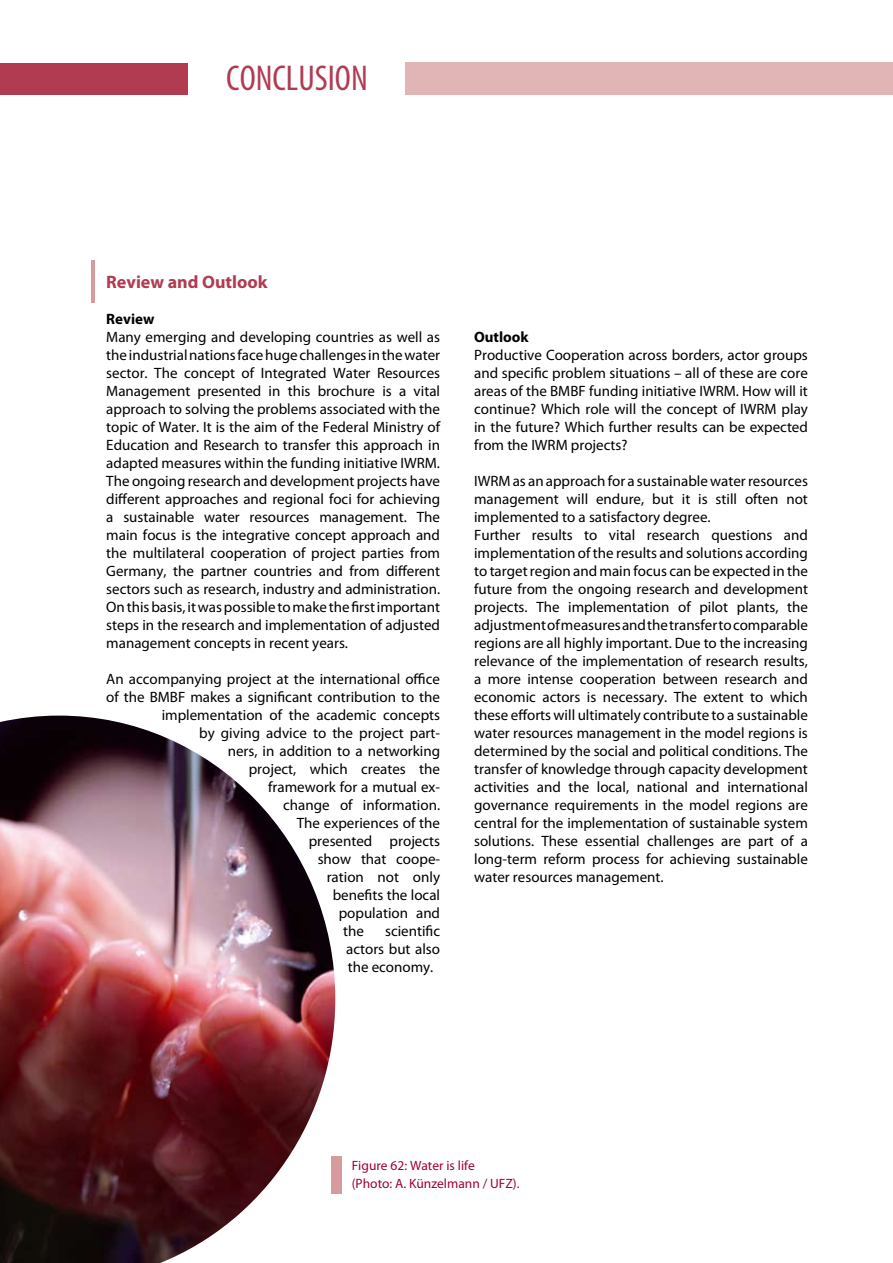
<style>
.page{position:relative;width:893px;height:1263px;background:#fff}
.page>*{position:absolute;margin:0;border:0;box-sizing:border-box;transform-origin:0 0}
.t1{font:condensed 36px "Myriad Pro";color:#b13b51}
.t2{font:700 18px "Myriad Pro";color:#b13b51}
.t3{font:15px/18px "Myriad Pro";color:#000;text-align:justify}
.t4{font:700 15px "Myriad Pro";color:#000}
.t5{font:13.5px/18px "Myriad Pro";color:#9f0033}
</style>
<div class="page">
<div style="left:0;top:63px;width:187px;height:31px;background:#b13b51"></div>
<hr style="left:91px;top:261px;width:3px;height:42px;background:#d79b9e">
<img style="left:0;top:715px;width:335px;height:548px">
<div style="left:331px;top:1156px;width:10px;height:37px;background:#d79b9e"></div>
<div style="left:405px;top:63px;width:488px;height:32px;background:#e1b4b5"></div>
<h1 class="t1" style="left:226px;top:56px;width:143px">CONCLUSION</h1>
<p class="t2" style="left:106px;top:270px;width:163px">Review and Outlook</p>
<p class="t4" style="left:106px;top:309px;width:50px">Review</p>
<p class="t3" style="left:106px;top:328px;width:335px">Many emerging and developing countries as well as the industrial nations face huge challenges in the water sector. The concept of Integrated Water Resources Management presented in this brochure is a vital approach to solving the problems associated with the topic of Water. It is the aim of the Federal Ministry of Education and Research to transfer this approach in adapted measures within the funding initiative IWRM.<br>The ongoing research and development projects have different approaches and regional foci for achieving a sustainable water resources management. The main focus is the integrative concept approach and the multilateral cooperation of project parties from Germany, the partner countries and from different sectors such as research, industry and administration.<br>On this basis, it was possible to make the first important steps in the research and implementation of adjusted management concepts in recent years.</p>
<p class="t3" style="left:106px;top:670px;width:335px">An accompanying project at the international office</p>
<p class="t3" style="left:106px;top:688px;width:335px">of the BMBF makes a significant contribution to the</p>
<p class="t3" style="left:162px;top:706px;width:280px">implementation of the academic concepts</p>
<p class="t3" style="left:199px;top:724px;width:242px">by giving advice to the project part-</p>
<p class="t3" style="left:228px;top:742px;width:214px">ners, in addition to a networking</p>
<p class="t3" style="left:249px;top:760px;width:193px">project, which creates the</p>
<p class="t3" style="left:268px;top:778px;width:173px">framework for a mutual ex-</p>
<p class="t3" style="left:283px;top:796px;width:158px">change of information.</p>
<p class="t3" style="left:297px;top:814px;width:145px">The experiences of the</p>
<p class="t3" style="left:309px;top:832px;width:133px">presented projects</p>
<p class="t3" style="left:318px;top:850px;width:124px">show that coope-</p>
<p class="t3" style="left:327px;top:868px;width:115px">ration not only</p>
<p class="t3" style="left:333px;top:886px;width:109px">benefits the local</p>
<p class="t3" style="left:339px;top:904px;width:103px">population and</p>
<p class="t3" style="left:343px;top:922px;width:22px">the</p>
<p class="t3" style="left:346px;top:922px;width:95px;text-indent:39px">scientific actors but also the economy.</p>
<p class="t4" style="left:474px;top:327px;width:56px">Outlook</p>
<p class="t3" style="left:474px;top:346px;width:335px">Productive Cooperation across borders, actor groups and specific problem situations – all of these are core areas of the BMBF funding initiative IWRM. How will it continue? Which role will the concept of IWRM play in the future? Which further results can be expected from the IWRM projects?</p>
<p class="t3" style="left:474px;top:472px;width:335px;text-align:left">IWRM as an approach for a sustainable water resources management will endure, but it is still often not implemented to a satisfactory degree.<br>Further results to vital research questions and implementation of the results and solutions according to target region and main focus can be expected in the future from the ongoing research and development projects. The implementation of pilot plants, the adjustment of measures and the transfer to comparable regions are all highly important. Due to the increasing relevance of the implementation of research results, a more intense cooperation between research and economic actors is necessary. The extent to which these efforts will ultimately contribute to a sustainable water resources management in the model regions is determined by the social and political conditions. The transfer of knowledge through capacity development activities and the local, national and international governance requirements in the model regions are central for the implementation of sustainable system solutions. These essential challenges are part of a long-term reform process for achieving sustainable water resources management.</p>
<p class="t5" style="left:352px;top:1156px;width:169px">Figure 62: Water is life<br>(Photo: A. Künzelmann / UFZ).</p>
</div>
